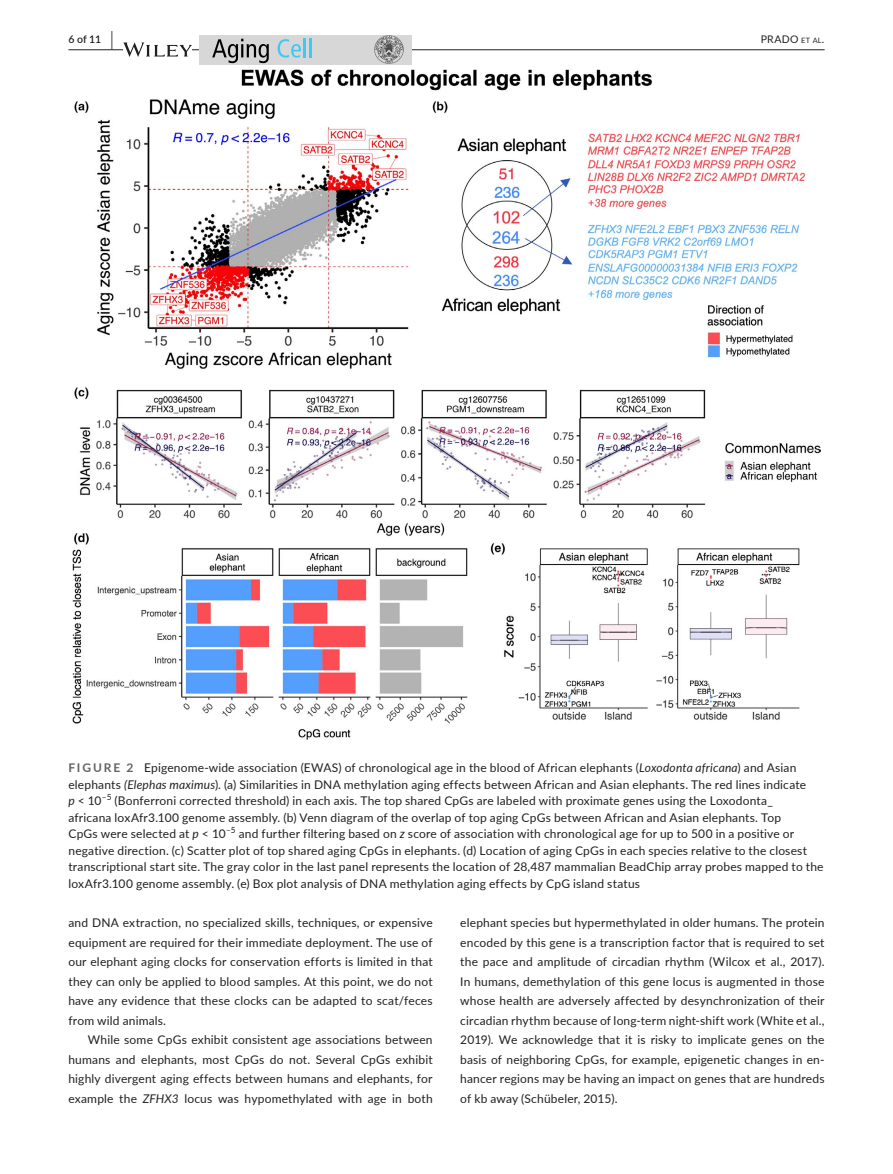
<style>
.page{position:relative;width:893px;height:1174px;background:#fff}
.page>*{position:absolute;margin:0;border:0;box-sizing:border-box;transform-origin:0 0}
.t1{font:12px/19.5px "Lato";letter-spacing:.015em;color:#231f20;text-align:justify}
.t2{font:10.5px "Lato";letter-spacing:.025em;color:#231f20}
.t3{font:600 10.5px "Lato";color:#231f20}
.t4{font:8.4px "Lato";color:#231f20}
.s1{font-size:19.5px}
.s2{font-size:7.35px}
.s3{font-weight:700;color:#636366}
.s4{font-style:italic}
</style>
<div class="page">
<hr style="left:68px;top:49px;width:756px;height:1px;background:#231f20">
<svg style="left:123px;top:42px;width:69px;height:15px"></svg>
<div style="left:200px;top:35px;width:212px;height:29px;background:#d7d7d7"></div>
<svg style="left:212px;top:39px;width:57px;height:24px"></svg>
<svg style="left:278px;top:38px;width:28px;height:20px"></svg>
<hr style="left:309px;top:38px;width:3px;height:19px;background:#40c8f4">
<img style="left:375px;top:35px;width:28px;height:29px">
<img style="left:73px;top:69px;width:747px;height:671px">
<p class="t3" style="left:68px;top:31px;width:46px">6 of 11 <span class="s1">|</span></p>
<p class="t2" style="left:761px;top:31px;width:65px">PRADO <span class="s2">et al</span>.</p>
<p class="t1" style="left:68px;top:759px;width:739px;line-height:16.5px;text-align:left"><span class="s3">FIGURE 2</span> Epigenome-wide association (EWAS) of chronological age in the blood of African elephants (<span class="s4">Loxodonta africana</span>) and Asian elephants <span class="s4">(Elephas maximus</span>). (a) Similarities in DNA methylation aging effects between African and Asian elephants. The red lines indicate <span class="s4">p</span> &lt; 10<sup>−5</sup> (Bonferroni corrected threshold) in each axis. The top shared CpGs are labeled with proximate genes using the Loxodonta_ africana loxAfr3.100 genome assembly. (b) Venn diagram of the overlap of top aging CpGs between African and Asian elephants. Top CpGs were selected at <span class="s4">p</span> &lt; 10</p>
<p class="t4" style="left:226px;top:823px;width:11px">−5</p>
<p class="t1" style="left:68px;top:825px;width:757px;line-height:16.5px;text-align:left;text-indent:170px">and further filtering based on <span class="s4">z</span> score of association with chronological age for up to 500 in a positive or negative direction. (c) Scatter plot of top shared aging CpGs in elephants. (d) Location of aging CpGs in each species relative to the closest transcriptional start site. The gray color in the last panel represents the location of 28,487 mammalian BeadChip array probes mapped to the loxAfr3.100 genome assembly. (e) Box plot analysis of DNA methylation aging effects by CpG island status</p>
<p class="t1" style="left:68px;top:912px;width:366px">and DNA extraction, no specialized skills, techniques, or expensive equipment are required for their immediate deployment. The use of our elephant aging clocks for conservation efforts is limited in that they can only be applied to blood samples. At this point, we do not have any evidence that these clocks can be adapted to scat/feces from wild animals.</p>
<p class="t1" style="left:68px;top:1029px;width:366px;text-indent:20px">While some CpGs exhibit consistent age associations between humans and elephants, most CpGs do not. Several CpGs exhibit highly divergent aging effects between humans and elephants, for example the <span class="s4">ZFHX3</span> locus was hypomethylated with age in both</p>
<p class="t1" style="left:460px;top:912px;width:366px">elephant species but hypermethylated in older humans. The protein encoded by this gene is a transcription factor that is required to set the pace and amplitude of circadian rhythm (Wilcox et al., 2017).<br>In humans, demethylation of this gene locus is augmented in those whose health are adversely affected by desynchronization of their circadian rhythm because of long-term night-shift work (White et al., 2019). We acknowledge that it is risky to implicate genes on the basis of neighboring CpGs, for example, epigenetic changes in en&shy;hancer regions may be having an impact on genes that are hundreds of kb away (Schübeler, 2015).</p>
</div>
